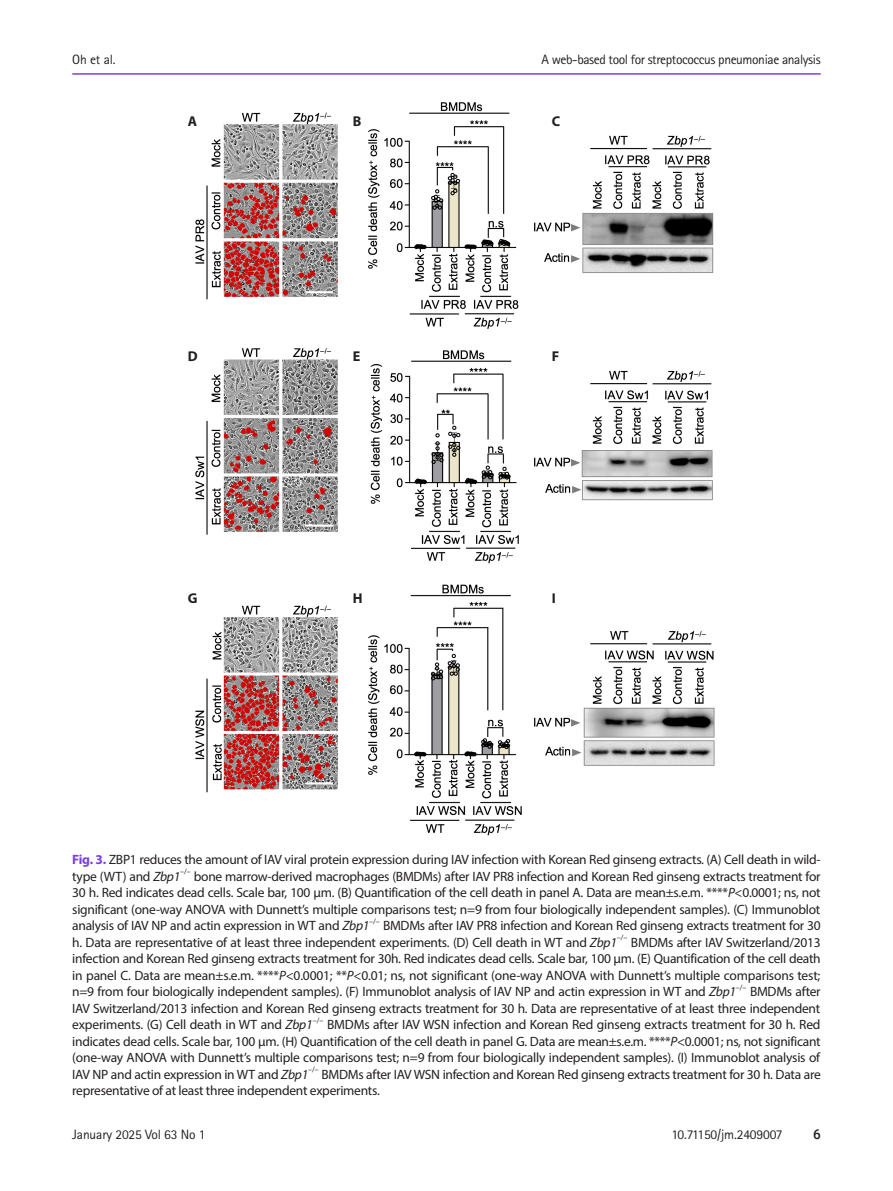
<style>
.page{position:relative;width:893px;height:1191px;background:#fff}
.page>*{position:absolute;margin:0;border:0;box-sizing:border-box;transform-origin:0 0}
.fig-caption{font:700 14.25px "Myriad Pro";color:#231f20}
.fig-caption-2{font:13.5px/16.5px "Myriad Pro";letter-spacing:-.02em;color:#231f20;text-align:justify}
.t1{font:13.5px "Rotis Sans Serif Std";letter-spacing:-.03em;color:#231f20}
.t2{font:13.5px "Rotis Sans Serif Std";letter-spacing:-.01em;color:#231f20}
.t3{font:500 13.5px "Roboto";color:#231f20}
.fig-caption-3{font:7.8px "Myriad Pro";color:#231f20}
.s1{font-weight:700;color:#793fdf}
.s2{font-style:italic}
</style>
<div class="page">
<img style="left:195px;top:102px;width:520px;height:734px">
<div style="left:188px;top:114px;width:27px;height:18px;background:#fff"></div>
<div style="left:188px;top:349px;width:27px;height:18px;background:#fff"></div>
<div style="left:188px;top:591px;width:27px;height:18px;background:#fff"></div>
<div style="left:353px;top:114px;width:13px;height:18px;background:#fff"></div>
<div style="left:353px;top:349px;width:13px;height:18px;background:#fff"></div>
<div style="left:353px;top:591px;width:13px;height:18px;background:#fff"></div>
<div style="left:552px;top:114px;width:13px;height:18px;background:#fff"></div>
<div style="left:552px;top:349px;width:13px;height:18px;background:#fff"></div>
<div style="left:552px;top:591px;width:13px;height:18px;background:#fff"></div>
<hr style="left:72px;top:73px;width:749px;height:2px;background:#793fdf">
<p class="t1" style="left:72px;top:51px;width:45px">Oh et al.</p>
<p class="t1" style="left:541px;top:51px;width:281px">A web-based tool for streptococcus pneumoniae analysis</p>
<p class="fig-caption" style="left:188px;top:112px;width:11px">A</p>
<p class="fig-caption" style="left:353px;top:112px;width:10px">B</p>
<p class="fig-caption" style="left:552px;top:112px;width:10px">C</p>
<p class="fig-caption" style="left:188px;top:347px;width:11px">D</p>
<p class="fig-caption" style="left:353px;top:347px;width:9px">E</p>
<p class="fig-caption" style="left:552px;top:347px;width:9px">F</p>
<p class="fig-caption" style="left:188px;top:589px;width:11px">G</p>
<p class="fig-caption" style="left:353px;top:589px;width:11px">H</p>
<p class="fig-caption" style="left:552px;top:589px;width:6px">I</p>
<p class="fig-caption-2" style="left:72px;top:851px;width:750px"><span class="s1">Fig. 3.</span> ZBP1 reduces the amount of IAV viral protein expression during IAV infection with Korean Red ginseng extracts. (A) Cell death in wild&shy;type (WT) and <span class="s2">Zbp1</span></p>
<p class="fig-caption-3" style="left:180px;top:866px;width:12px">–/–</p>
<p class="fig-caption-2" style="left:72px;top:867px;width:750px;text-indent:122px">bone marrow-derived macrophages (BMDMs) after IAV PR8 infection and Korean Red ginseng extracts treatment for 30 h. Red indicates dead cells. Scale bar, 100 μm. (B) Quantification of the cell death in panel A. Data are mean±s.e.m. ****<span class="s2">P</span>&lt;0.0001; ns, not significant (one-way ANOVA with Dunnett’s multiple comparisons test; n=9 from four biologically independent samples). (C) Immunoblot analysis of IAV NP and actin expression in WT and <span class="s2">Zbp1</span></p>
<p class="fig-caption-3" style="left:369px;top:916px;width:12px">–/–</p>
<p class="fig-caption-2" style="left:72px;top:917px;width:750px;text-indent:311px">BMDMs after IAV PR8 infection and Korean Red ginseng extracts treatment for 30 h. Data are representative of at least three independent experiments. (D) Cell death in WT and <span class="s2">Zbp1</span></p>
<p class="fig-caption-3" style="left:617px;top:932px;width:12px">–/–</p>
<p class="fig-caption-2" style="left:72px;top:933px;width:750px;text-indent:559px">BMDMs after IAV Switzerland/2013 infection and Korean Red ginseng extracts treatment for 30h. Red indicates dead cells. Scale bar, 100 μm. (E) Quantification of the cell death in panel C. Data are mean±s.e.m. ****<span class="s2">P</span>&lt;0.0001; **<span class="s2">P</span>&lt;0.01; ns, not significant (one-way ANOVA with Dunnett’s multiple comparisons test; n=9 from four biologically independent samples). (F) Immunoblot analysis of IAV NP and actin expression in WT and <span class="s2">Zbp1</span></p>
<p class="fig-caption-3" style="left:736px;top:982px;width:12px">–/–</p>
<p class="fig-caption-2" style="left:72px;top:983px;width:750px;text-indent:678px">BMDMs after IAV Switzerland/2013 infection and Korean Red ginseng extracts treatment for 30 h. Data are representative of at least three independent experiments. (G) Cell death in WT and <span class="s2">Zbp1</span></p>
<p class="fig-caption-3" style="left:313px;top:1015px;width:12px">–/–</p>
<p class="fig-caption-2" style="left:72px;top:1016px;width:750px;text-indent:255px">BMDMs after IAV WSN infection and Korean Red ginseng extracts treatment for 30 h. Red indicates dead cells. Scale bar, 100 μm. (H) Quantification of the cell death in panel G. Data are mean±s.e.m. ****<span class="s2">P</span>&lt;0.0001; ns, not significant (one-way ANOVA with Dunnett’s multiple comparisons test; n=9 from four biologically independent samples). (I) Immunoblot analysis of IAV NP and actin expression in WT and <span class="s2">Zbp1</span></p>
<p class="fig-caption-3" style="left:308px;top:1064px;width:12px">–/–</p>
<p class="fig-caption-2" style="left:72px;top:1065px;width:750px;text-indent:249px">BMDMs after IAV WSN infection and Korean Red ginseng extracts treatment for 30 h. Data are representative of at least three independent experiments.</p>
<p class="t2" style="left:72px;top:1126px;width:135px">January 2025 Vol 63 No 1</p>
<p class="t2" style="left:671px;top:1126px;width:113px">10.71150/jm.2409007</p>
<p class="t3" style="left:813px;top:1124px;width:9px">6</p>
</div>
